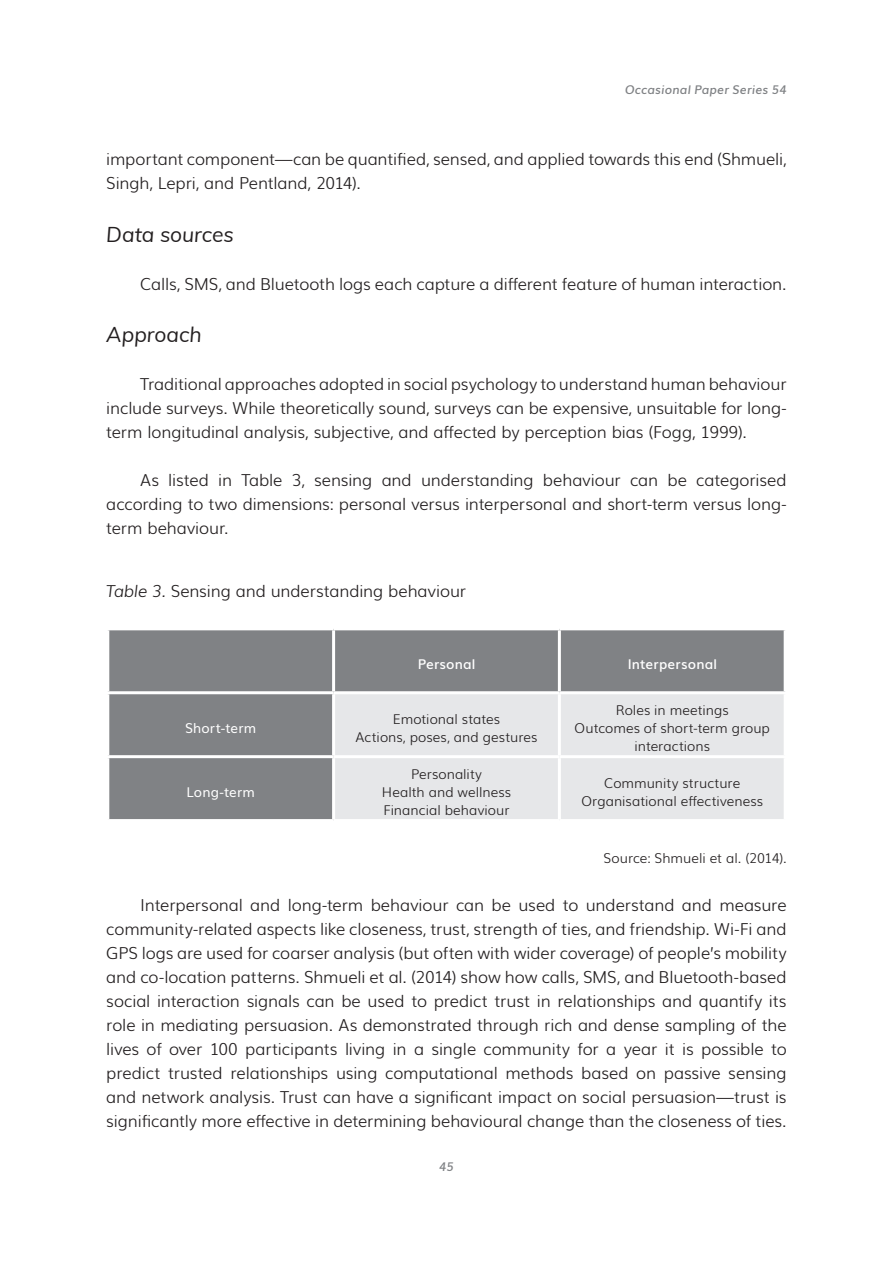
<style>
.page{position:relative;width:893px;height:1263px;background:#fff}
.page>*{position:absolute;margin:0;border:0;box-sizing:border-box;transform-origin:0 0}
.Cuerpo_de_Texto{font:italic 21px "Muli";letter-spacing:-.005em;color:#231f20}
.Cuerpo_Texto_Sangría{font:300 16.5px/24px "Muli";letter-spacing:-.01em;color:#231f20;text-align:justify}
.Cuerpo_de_Texto-2{font:300 16.5px "Muli";letter-spacing:-.005em;color:#231f20}
.Cuerpo_de_Texto-3{font:300 13.5px/18px "Muli";color:#231f20;text-align:center}
.Cuerpo_de_Texto_para{font:300 13.5px "Muli";letter-spacing:-.005em;color:#231f20}
.Cuerpo_Texto_Sin_jus{font:600 13.5px "Muli";letter-spacing:.015em;color:#fff}
.Cuerpo_Texto_Sin_jus-2{font:13.5px "Muli";letter-spacing:.01em;color:#fff}
.t1{font:italic 600 12px "Muli";letter-spacing:.015em;color:#808285}
.s1{font-style:italic}
</style>
<div class="page">
<div style="left:109px;top:630px;width:675px;height:189px;background:#808285"></div>
<div style="left:335px;top:694px;width:449px;height:125px;background:#e6e7e9"></div>
<hr style="left:332px;top:630px;width:3px;height:61px;background:#fff">
<hr style="left:106px;top:691px;width:228px;height:3px;background:#fff">
<hr style="left:106px;top:755px;width:228px;height:3px;background:#fff">
<hr style="left:558px;top:630px;width:3px;height:61px;background:#fff">
<hr style="left:334px;top:691px;width:225px;height:3px;background:#fff">
<hr style="left:332px;top:694px;width:3px;height:61px;background:#fff">
<hr style="left:332px;top:758px;width:3px;height:61px;background:#fff">
<hr style="left:559px;top:691px;width:228px;height:3px;background:#fff">
<hr style="left:558px;top:694px;width:3px;height:61px;background:#fff">
<hr style="left:558px;top:758px;width:3px;height:61px;background:#fff">
<hr style="left:334px;top:755px;width:225px;height:3px;background:#fff">
<hr style="left:559px;top:755px;width:228px;height:3px;background:#fff">
<p class="t1" style="left:625px;top:79px;width:163px">Occasional Paper Series 54</p>
<p class="Cuerpo_Texto_Sangría" style="left:106px;top:146px;width:682px">important component—can be quantified, sensed, and applied towards this end (Shmueli,<br>Singh, Lepri, and Pentland, 2014).</p>
<p class="Cuerpo_de_Texto" style="left:106px;top:219px;width:129px">Data sources</p>
<p class="Cuerpo_Texto_Sangría" style="left:140px;top:271px;width:648px">Calls, SMS, and Bluetooth logs each capture a different feature of human interaction.</p>
<p class="Cuerpo_de_Texto" style="left:106px;top:319px;width:97px">Approach</p>
<p class="Cuerpo_Texto_Sangría" style="left:106px;top:371px;width:682px;text-indent:34px">Traditional approaches adopted in social psychology to understand human behaviour include surveys. While theoretically sound, surveys can be expensive, unsuitable for long&shy;term longitudinal analysis, subjective, and affected by perception bias (Fogg, 1999).</p>
<p class="Cuerpo_Texto_Sangría" style="left:106px;top:467px;width:682px;text-indent:34px">As listed in Table 3, sensing and understanding behaviour can be categorised according to two dimensions: personal versus interpersonal and short-term versus long&shy;term behaviour.</p>
<p class="Cuerpo_de_Texto-2" style="left:106px;top:578px;width:361px"><span class="s1">Table 3.</span> Sensing and understanding behaviour</p>
<p class="Cuerpo_Texto_Sin_jus-2" style="left:185px;top:717px;width:73px">Short-term</p>
<p class="Cuerpo_Texto_Sin_jus-2" style="left:187px;top:781px;width:70px">Long-term</p>
<p class="Cuerpo_Texto_Sin_jus" style="left:418px;top:653px;width:59px">Personal</p>
<p class="Cuerpo_Texto_Sin_jus" style="left:628px;top:653px;width:91px">Interpersonal</p>
<p class="Cuerpo_de_Texto-3" style="left:393px;top:709px;width:109px">Emotional states</p>
<p class="Cuerpo_de_Texto-3" style="left:356px;top:727px;width:183px">Actions, poses, and gestures</p>
<p class="Cuerpo_de_Texto-3" style="left:411px;top:764px;width:72px">Personality</p>
<p class="Cuerpo_de_Texto-3" style="left:382px;top:782px;width:131px">Health and wellness</p>
<p class="Cuerpo_de_Texto-3" style="left:383px;top:800px;width:128px">Financial behaviour</p>
<p class="Cuerpo_de_Texto-3" style="left:616px;top:700px;width:115px">Roles in meetings</p>
<p class="Cuerpo_de_Texto-3" style="left:575px;top:718px;width:197px">Outcomes of short-term group interactions</p>
<p class="Cuerpo_de_Texto-3" style="left:604px;top:773px;width:138px">Community structure</p>
<p class="Cuerpo_de_Texto-3" style="left:582px;top:791px;width:183px">Organisational effectiveness</p>
<p class="Cuerpo_de_Texto_para" style="left:604px;top:847px;width:185px">Source: Shmueli et al. (2014).</p>
<p class="Cuerpo_Texto_Sangría" style="left:106px;top:891px;width:682px;text-indent:34px">Interpersonal and long-term behaviour can be used to understand and measure community-related aspects like closeness, trust, strength of ties, and friendship. Wi-Fi and GPS logs are used for coarser analysis (but often with wider coverage) of people’s mobility and co-location patterns. Shmueli et al. (2014) show how calls, SMS, and Bluetooth-based social interaction signals can be used to predict trust in relationships and quantify its role in mediating persuasion. As demonstrated through rich and dense sampling of the lives of over 100 participants living in a single community for a year it is possible to predict trusted relationships using computational methods based on passive sensing and network analysis. Trust can have a significant impact on social persuasion—trust is significantly more effective in determining behavioural change than the closeness of ties.</p>
<p class="t1" style="left:439px;top:1157px;width:16px">45</p>
</div>
